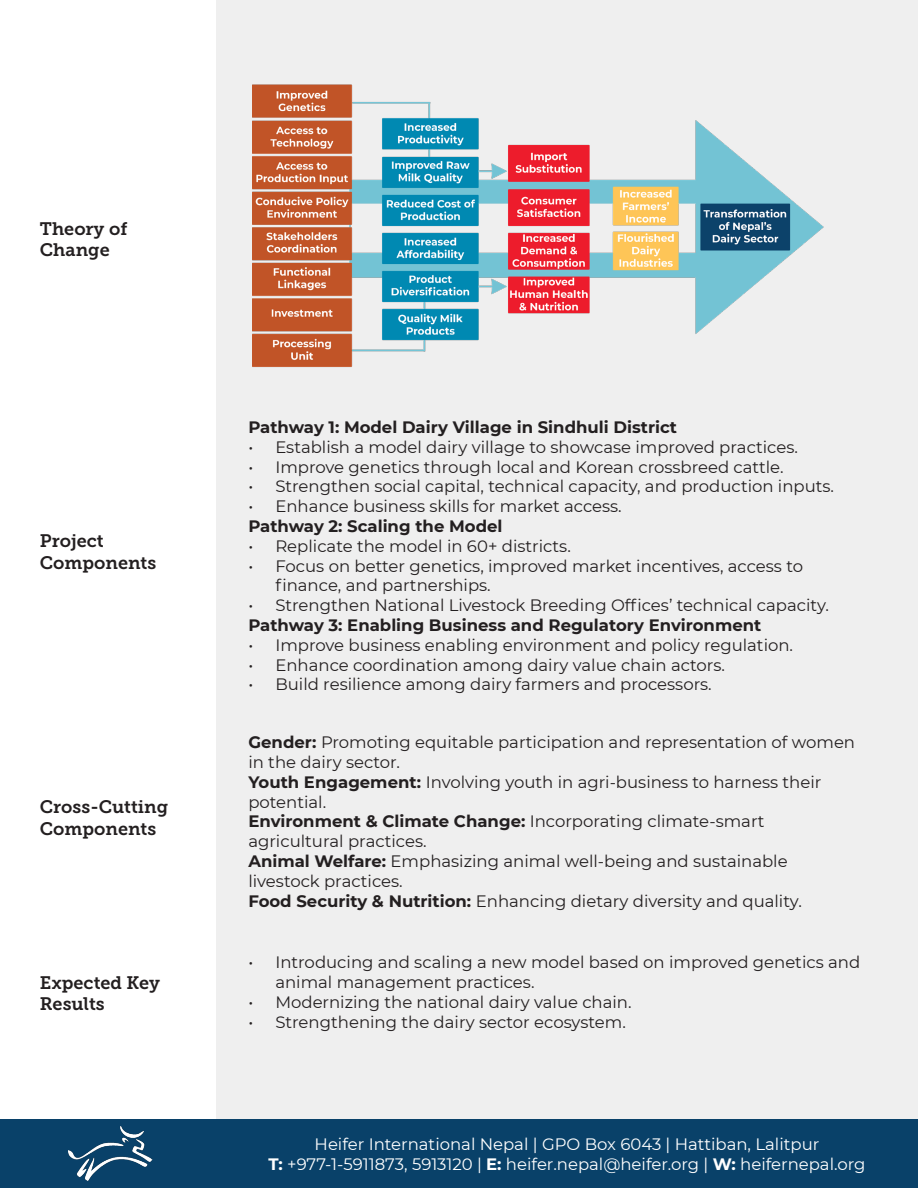
<style>
.page{position:relative;width:918px;height:1188px;background:#fff}
.page>*{position:absolute;margin:0;border:0;box-sizing:border-box;transform-origin:0 0}
.t1{font:18px/21.6px "Museo Slab 700";color:#231f20}
.t2{font:16.5px/19.8px "Montserrat";color:#231f20}
.t3{font:16.5px "Montserrat";color:#fff}
.t4{font:700 16.5px "Montserrat";color:#231f20}
.s1{font-weight:700}
</style>
<div class="page">
<div style="left:216px;top:0;width:702px;height:1134px;background:#efefef"></div>
<div style="left:0;top:1120px;width:918px;height:68px;background:#094169"></div>
<img style="left:69px;top:1126px;width:84px;height:54px">
<img style="left:253px;top:84px;width:571px;height:283px">
<p class="t1" style="left:40px;top:218px;width:89px">Theory of<br>Change</p>
<p class="t1" style="left:40px;top:530px;width:65px">Project</p>
<p class="t1" style="left:40px;top:552px;width:118px">Components</p>
<p class="t1" style="left:40px;top:797px;width:130px">Cross-Cutting</p>
<p class="t1" style="left:40px;top:818px;width:118px">Components</p>
<p class="t1" style="left:40px;top:972px;width:122px">Expected Key<br>Results</p>
<p class="t4" style="left:248px;top:415px;width:430px">Pathway 1: Model Dairy Village in Sindhuli District</p>
<p class="t2" style="left:248px;top:436px;width:551px">• Establish a model dairy village to showcase improved practices.</p>
<p class="t2" style="left:248px;top:456px;width:537px">• Improve genetics through local and Korean crossbreed cattle.</p>
<p class="t2" style="left:248px;top:476px;width:587px">• Strengthen social capital, technical capacity, and production inputs.</p>
<p class="t2" style="left:248px;top:496px;width:375px">• Enhance business skills for market access.</p>
<p class="t4" style="left:248px;top:514px;width:256px">Pathway 2: Scaling the Model</p>
<p class="t2" style="left:248px;top:535px;width:324px">• Replicate the model in 60+ districts.</p>
<p class="t2" style="left:275px;top:555px;width:529px;text-indent:-27px">• Focus on better genetics, improved market incentives, access to finance, and partnerships.</p>
<p class="t2" style="left:248px;top:595px;width:582px">• Strengthen National Livestock Breeding Offices’ technical capacity.</p>
<p class="t4" style="left:248px;top:613px;width:515px">Pathway 3: Enabling Business and Regulatory Environment</p>
<p class="t2" style="left:248px;top:634px;width:546px">• Improve business enabling environment and policy regulation.</p>
<p class="t2" style="left:248px;top:654px;width:478px">• Enhance coordination among dairy value chain actors.</p>
<p class="t2" style="left:248px;top:674px;width:465px">• Build resilience among dairy farmers and processors.</p>
<p class="t2" style="left:248px;top:732px;width:608px"><span class="s1">Gender:</span> Promoting equitable participation and representation of women in the dairy sector.</p>
<p class="t2" style="left:248px;top:772px;width:575px"><span class="s1">Youth Engagement:</span> Involving youth in agri-business to harness their potential.</p>
<p class="t2" style="left:248px;top:811px;width:518px"><span class="s1">Environment &amp; Climate Change:</span> Incorporating climate-smart agricultural practices.</p>
<p class="t2" style="left:248px;top:851px;width:541px"><span class="s1">Animal Welfare:</span> Emphasizing animal well-being and sustainable livestock practices.</p>
<p class="t2" style="left:248px;top:890px;width:555px"><span class="s1">Food Security &amp; Nutrition:</span> Enhancing dietary diversity and quality.</p>
<p class="t2" style="left:275px;top:952px;width:586px;text-indent:-27px">• Introducing and scaling a new model based on improved genetics and animal management practices.</p>
<p class="t2" style="left:248px;top:991px;width:385px">• Modernizing the national dairy value chain.</p>
<p class="t2" style="left:248px;top:1011px;width:379px">• Strengthening the dairy sector ecosystem.</p>
<p class="t3" style="left:315px;top:1133px;width:506px">Heifer International Nepal | GPO Box 6043 | Hattiban, Lalitpur</p>
<p class="t3" style="left:269px;top:1153px;width:598px"><span class="s1">T:</span> +977-1-5911873, 5913120 | <span class="s1">E:</span> heifer.nepal@heifer.org | <span class="s1">W:</span> heifernepal.org</p>
</div>
